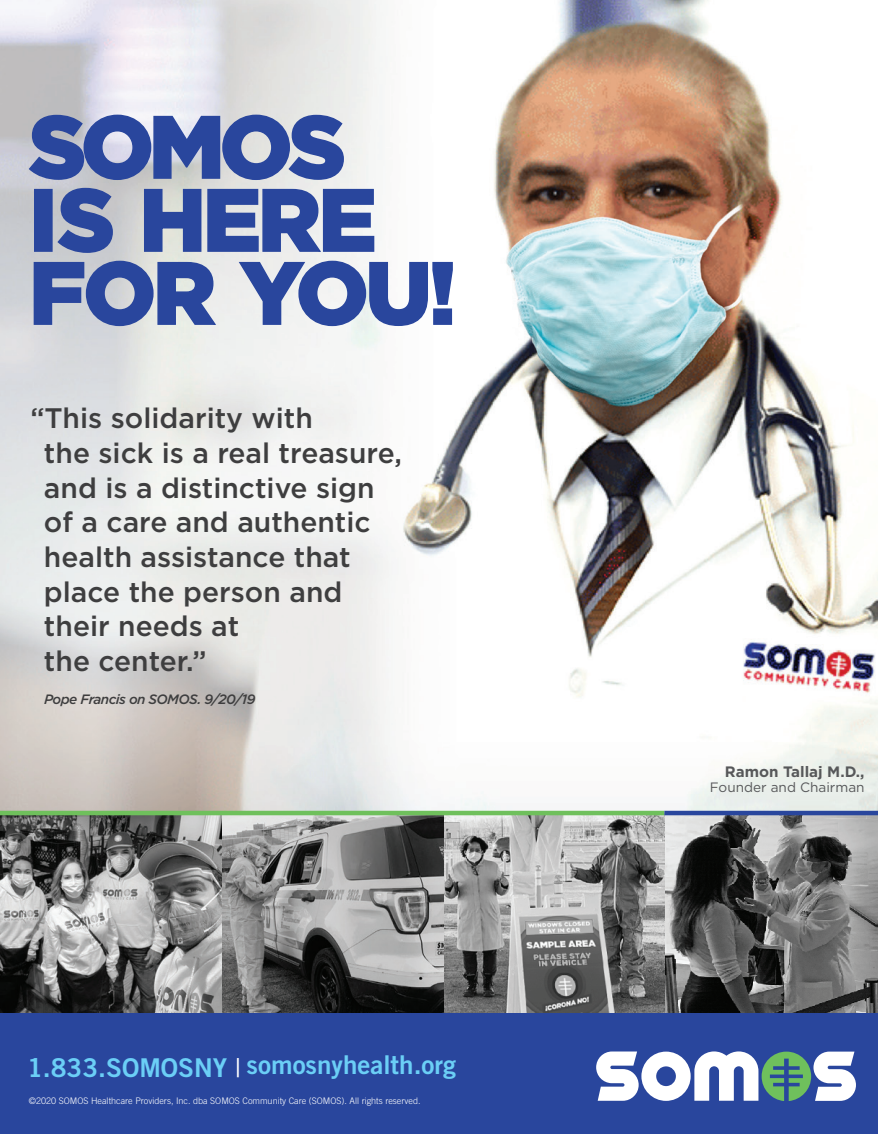
<style>
.page{position:relative;width:878px;height:1134px;background:#fff}
.page>*{position:absolute;margin:0;border:0;box-sizing:border-box;transform-origin:0 0}
.t1{font:900 87.75px/73.1px "Gotham";letter-spacing:-.04em;color:#29469d}
.t2{font:500 28.2px/34.7px "Gotham";color:#3e3e3f}
.t3{font:25.95px "Trade Gothic Bold Two";color:#6bcff6}
.t4{font:700 15.15px "Gotham";color:#57585a}
.t5{font:italic 500 13.5px "Gotham";letter-spacing:-.04em;color:#3e3e3f}
.t6{font:13.5px "Gotham";color:#57585a}
.t7{font:300 9px "Trade Gothic";color:#fff}
.s1{font-family:"Trade Gothic Cond Eighteen";color:#fff}
</style>
<div class="page">
<div style="left:0;top:979px;width:878px;height:155px;background:#29469d"></div>
<img style="left:0;top:0;width:878px;height:811px">
<svg style="left:596px;top:1051px;width:260px;height:50px"></svg>
<svg style="left:28px;top:114px;width:316px;height:67px;background:#c5c9d6"></svg>
<div style="left:34px;top:189px;width:19px;height:63px;border:2px solid #29469d"></div>
<svg style="left:56px;top:187px;width:58px;height:67px;background:#b3b7c5"></svg>
<svg style="left:143px;top:188px;width:232px;height:65px;background:#cdd2db"></svg>
<svg style="left:33px;top:260px;width:184px;height:67px;background:#c5cbd4"></svg>
<svg style="left:237px;top:260px;width:216px;height:67px"></svg>
<img style="left:0;top:815px;width:878px;height:197px">
<hr style="left:0;top:811px;width:664px;height:4px;background:#6fc05c">
<hr style="left:664px;top:811px;width:214px;height:4px;background:#29469d">
<h1 class="t1" style="left:29px;top:108px;width:429px">SOMOS<br>IS HERE<br>FOR YOU!</h1>
<p class="t2" style="left:44px;top:400px;width:359px;text-indent:-14px">“This solidarity with<br>the sick is a real treasure, and is a distinctive sign of a care and authentic health assistance that place the person and their needs at<br>the center.”</p>
<p class="t5" style="left:44px;top:691px;width:213px">Pope Francis on SOMOS. 9/20/19</p>
<p class="t3" style="left:27px;top:1048px;width:430px">1.833.SOMOSNY <span class="s1">|</span> somosnyhealth.org</p>
<p class="t7" style="left:29px;top:1095px;width:393px">©2020 SOMOS Healthcare Providers, Inc. dba SOMOS Community Care (SOMOS). All rights reserved.</p>
<p class="t4" style="left:725px;top:763px;width:141px">Ramon Tallaj M.D.,</p>
<p class="t6" style="left:710px;top:780px;width:156px">Founder and Chairman</p>
</div>
